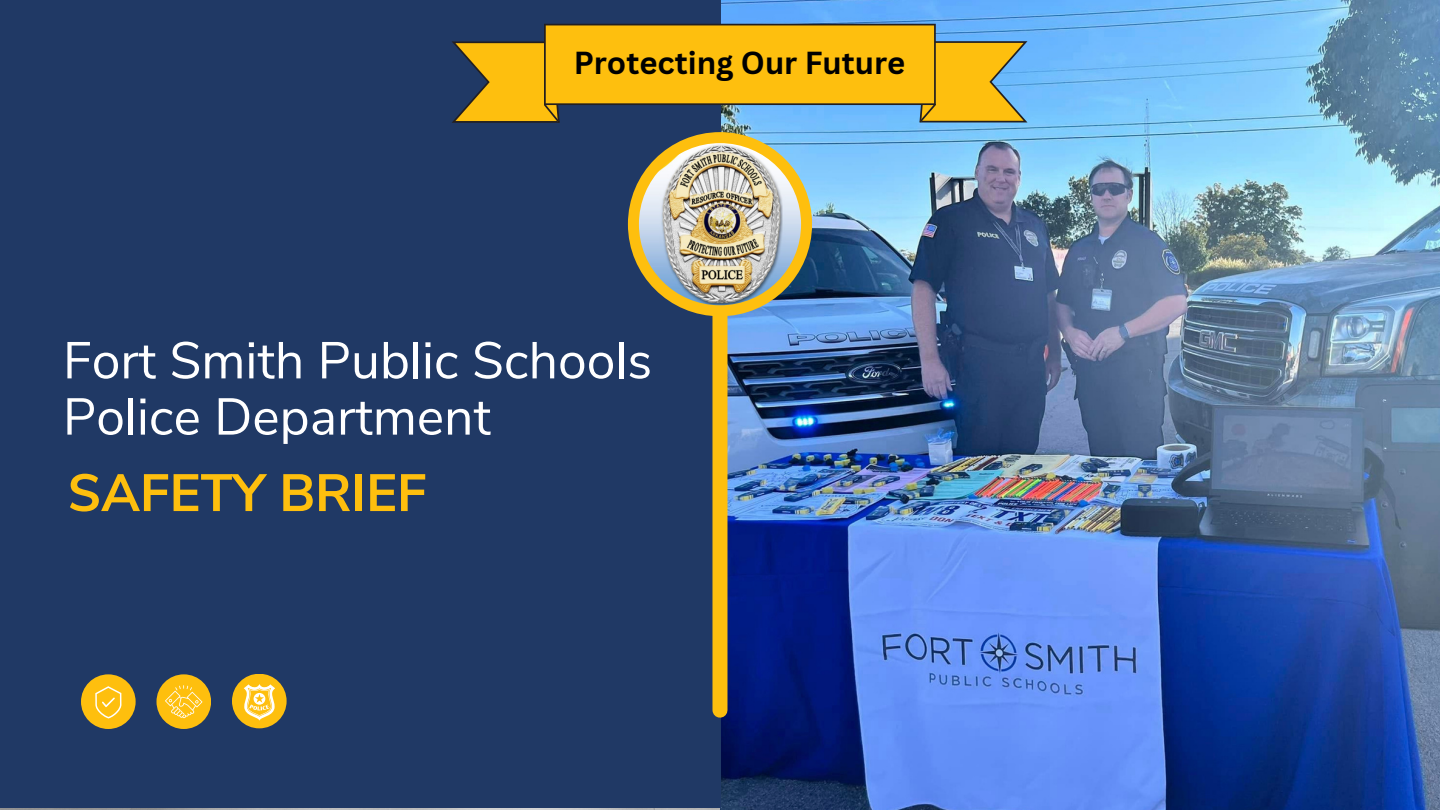
<style>
.page{position:relative;width:1440px;height:810px;background:#fff}
.page>*{position:absolute;margin:0;border:0;box-sizing:border-box;transform-origin:0 0}
.t1{font:700 52.4px "Nunito Sans";color:#febf0e}
.t2{font:51.7px/56.2px "Nunito Sans";color:#fff}
.t3{font:700 31px "Canva Sans";color:#000}
</style>
<div class="page">
<img style="left:720px;top:0;width:720px;height:810px">
<div style="left:0;top:0;width:720px;height:808px;background:#203965"></div>
<div style="left:628px;top:132px;width:184px;height:184px;background:#febf0e;border-radius:50%"></div>
<div style="left:712px;top:211px;width:15px;height:499px;background:#febf0e"></div>
<img style="left:639px;top:143px;width:162px;height:162px;border-radius:50%">
<div style="left:81px;top:674px;width:55px;height:55px;background:#febf0e;border-radius:50%"></div>
<div style="left:156px;top:674px;width:55px;height:55px;background:#febf0e;border-radius:50%"></div>
<svg style="left:165px;top:685px;width:37px;height:33px"></svg>
<div style="left:232px;top:674px;width:55px;height:54px;background:#febf0e;border-radius:50%"></div>
<svg style="left:95px;top:686px;width:26px;height:32px"></svg>
<svg style="left:244px;top:684px;width:31px;height:37px"></svg>
<svg style="left:452px;top:24px;width:575px;height:99px;background:#cca832"></svg>
<p class="t3" style="left:574px;top:40px;width:333px">Protecting Our Future</p>
<p class="t2" style="left:63px;top:333px;width:591px">Fort Smith Public Schools<br>Police Department</p>
<p class="t1" style="left:68px;top:458px;width:360px">SAFETY BRIEF</p>
</div>
